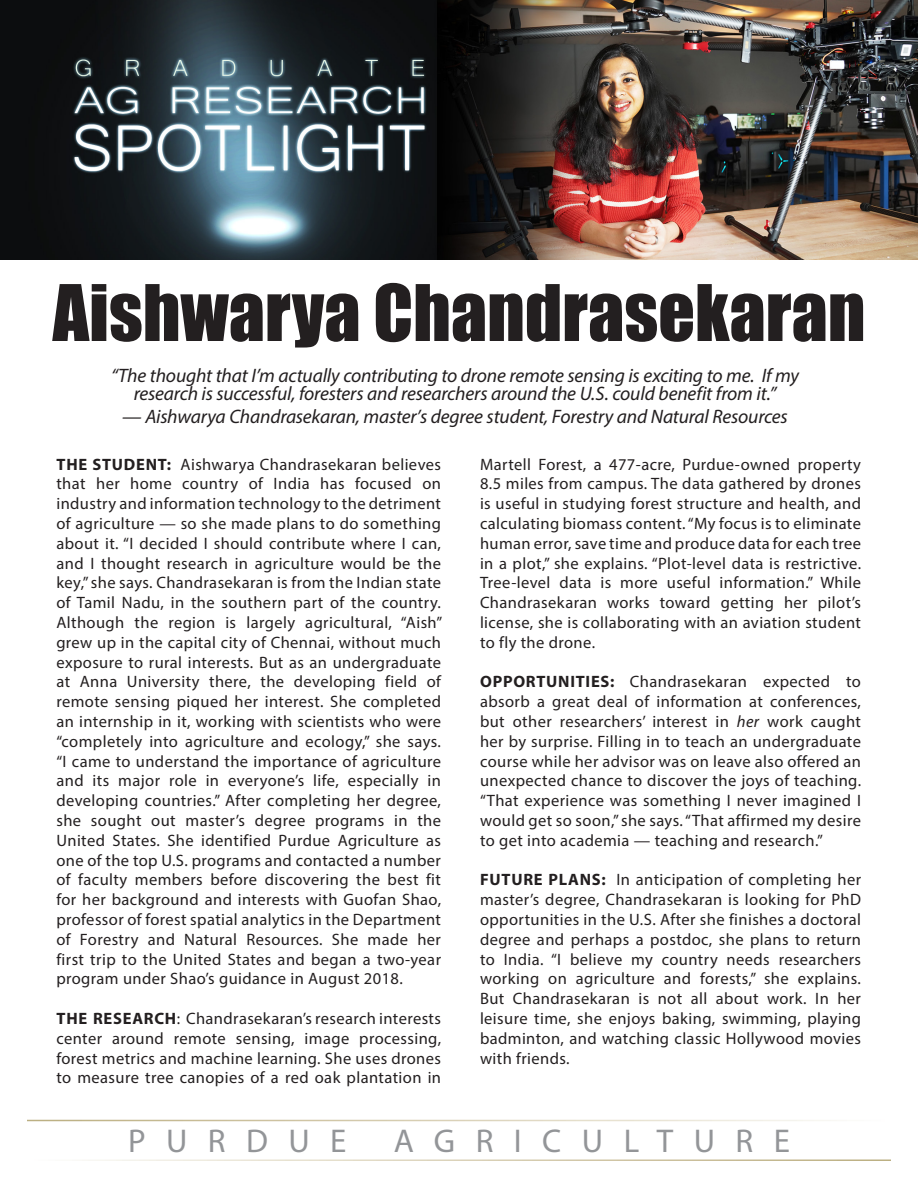
<style>
.page{position:relative;width:918px;height:1188px;background:#fff}
.page>*{position:absolute;margin:0;border:0;box-sizing:border-box;transform-origin:0 0}
.t1{font:72px "Impact";color:#231f20}
.t2{font:33px "Myriad Pro";letter-spacing:.62em;color:#939598}
.t3{font:italic 19.5px/18px "Myriad Pro";letter-spacing:-.01em;color:#231f20;text-align:center}
.t4{font:16.5px/19.8px "Myriad Pro";letter-spacing:.025em;color:#231f20;text-align:justify}
.s1{font-weight:700}
.s2{font-style:italic}
</style>
<div class="page">
<img style="left:0;top:0;width:918px;height:259px">
<h1 class="t1" style="left:53px;top:257px;width:814px">Aishwarya Chandrasekaran</h1>
<p class="t3" style="left:111px;top:366px;width:689px">“The thought that I’m actually contributing to drone remote sensing is exciting to me. If my research is successful, foresters and researchers around the U.S. could benefit from it.”</p>
<p class="t3" style="left:122px;top:408px;width:667px">— Aishwarya Chandrasekaran, master’s degree student, Forestry and Natural Resources</p>
<p class="t4" style="left:56px;top:454px;width:388px"><span class="s1">THE STUDENT:</span> Aishwarya Chandrasekaran believes that her home country of India has focused on industry and information technology to the detriment of agriculture — so she made plans to do something about it. “I decided I should contribute where I can, and I thought research in agriculture would be the key,” she says. Chandrasekaran is from the Indian state of Tamil Nadu, in the southern part of the country.<br>Although the region is largely agricultural, “Aish” grew up in the capital city of Chennai, without much exposure to rural interests. But as an undergraduate at Anna University there, the developing field of remote sensing piqued her interest. She completed an internship in it, working with scientists who were “completely into agriculture and ecology,” she says. “I came to understand the importance of agriculture and its major role in everyone’s life, especially in developing countries.” After completing her degree, she sought out master’s degree programs in the United States. She identified Purdue Agriculture as one of the top U.S. programs and contacted a number of faculty members before discovering the best fit for her background and interests with Guofan Shao, professor of forest spatial analytics in the Department of Forestry and Natural Resources. She made her first trip to the United States and began a two-year program under Shao’s guidance in August 2018.</p>
<p class="t4" style="left:56px;top:1008px;width:386px"><span class="s1">THE RESEARCH</span>: Chandrasekaran’s research interests center around remote sensing, image processing, forest metrics and machine learning. She uses drones to measure tree canopies of a red oak plantation in</p>
<p class="t4" style="left:480px;top:454px;width:383px">Martell Forest, a 477-acre, Purdue-owned property 8.5 miles from campus. The data gathered by drones is useful in studying forest structure and health, and calculating biomass content. “My focus is to eliminate human error, save time and produce data for each tree in a plot,” she explains. “Plot-level data is restrictive.<br>Tree-level data is more useful information.” While Chandrasekaran works toward getting her pilot’s license, she is collaborating with an aviation student to fly the drone.</p>
<p class="t4" style="left:480px;top:672px;width:383px"><span class="s1">OPPORTUNITIES:</span> Chandrasekaran expected to absorb a great deal of information at conferences, but other researchers’ interest in <span class="s2">her</span> work caught her by surprise. Filling in to teach an undergraduate course while her advisor was on leave also offered an unexpected chance to discover the joys of teaching. “That experience was something I never imagined I would get so soon,” she says. “That affirmed my desire to get into academia — teaching and research.”</p>
<p class="t4" style="left:480px;top:870px;width:383px"><span class="s1">FUTURE PLANS:</span> In anticipation of completing her master’s degree, Chandrasekaran is looking for PhD opportunities in the U.S. After she finishes a doctoral degree and perhaps a postdoc, she plans to return to India. “I believe my country needs researchers working on agriculture and forests,” she explains.<br>But Chandrasekaran is not all about work. In her leisure time, she enjoys baking, swimming, playing badminton, and watching classic Hollywood movies with friends.</p>
<h2 class="t2" style="left:128px;top:1121px;width:220px">PURDUE</h2>
<h2 class="t2" style="left:394px;top:1121px;width:398px">AGRICULTURE</h2>
</div>
